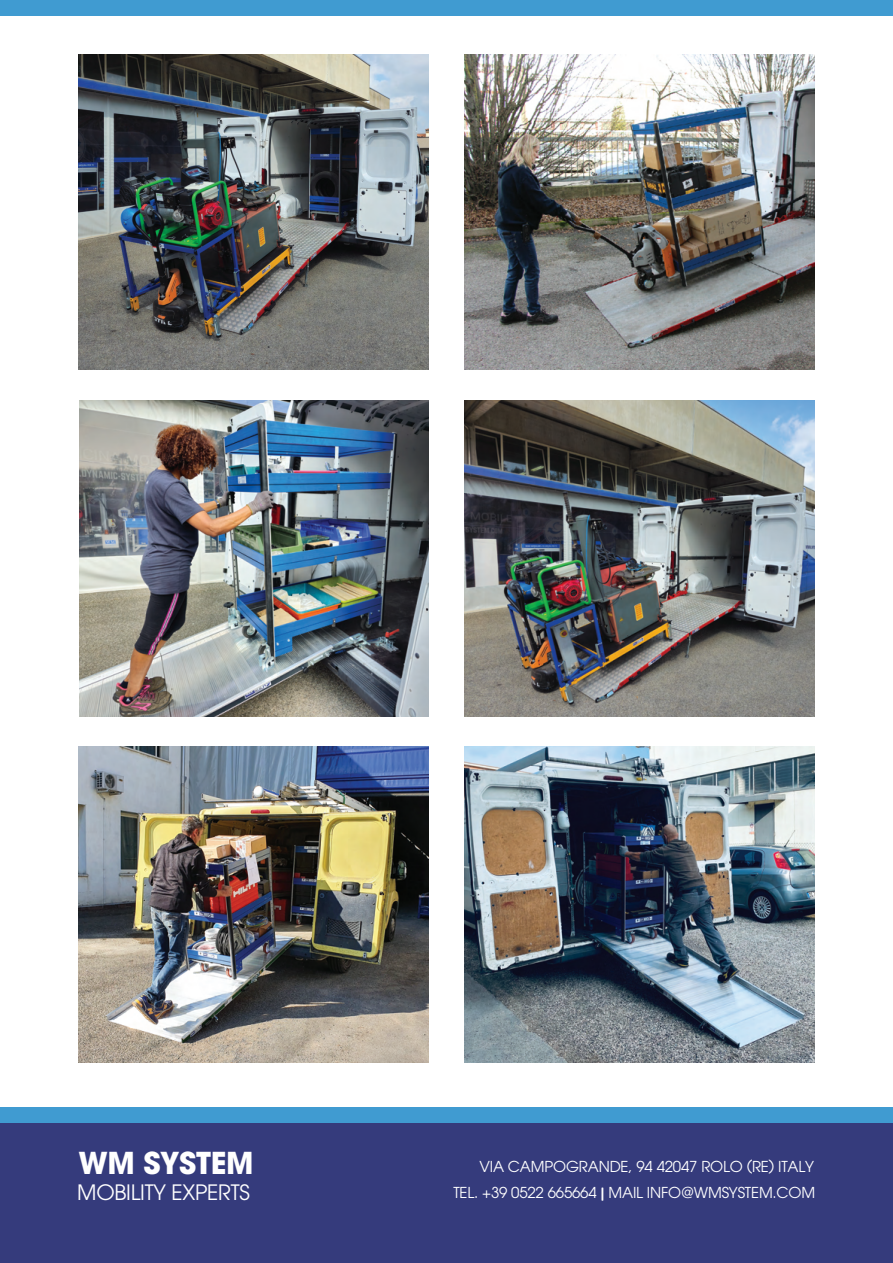
<style>
.page{position:relative;width:893px;height:1263px;background:#fff}
.page>*{position:absolute;margin:0;border:0;box-sizing:border-box;transform-origin:0 0}
.t1{font:700 30px "ITC Avant Garde Pro";letter-spacing:-.01em;color:#fff}
.t2{font:21.15px "ITC Avant Garde Pro";letter-spacing:-.01em;color:#fff}
.t3{font:15px/26.2px "ITC Avant Garde Pro";letter-spacing:-.01em;color:#fff;text-align:right}
.s1{font-family:"Nunito";font-weight:700}
</style>
<div class="page">
<img style="left:464px;top:401px;width:350px;height:315px">
<div style="left:0;top:0;width:893px;height:15px;background:#409bd1"></div>
<div style="left:0;top:1123px;width:893px;height:139px;background:#353b7c"></div>
<div style="left:0;top:1108px;width:893px;height:15px;background:#409bd1"></div>
<img style="left:464px;top:54px;width:350px;height:316px">
<img style="left:79px;top:54px;width:350px;height:316px">
<img style="left:80px;top:401px;width:349px;height:315px">
<img style="left:464px;top:747px;width:350px;height:315px">
<img style="left:79px;top:747px;width:350px;height:315px">
<h1 class="t1" style="left:78px;top:1143px;width:177px">WM SYSTEM</h1>
<h2 class="t2" style="left:77px;top:1179px;width:174px">MOBILITY EXPERTS</h2>
<p class="t3" style="left:453px;top:1153px;width:363px">VIA CAMPOGRANDE, 94 42047 ROLO (RE) ITALY<br>TEL. +39 0522 665664 <span class="s1">|</span> MAIL INFO@WMSYSTEM.COM</p>
</div>
